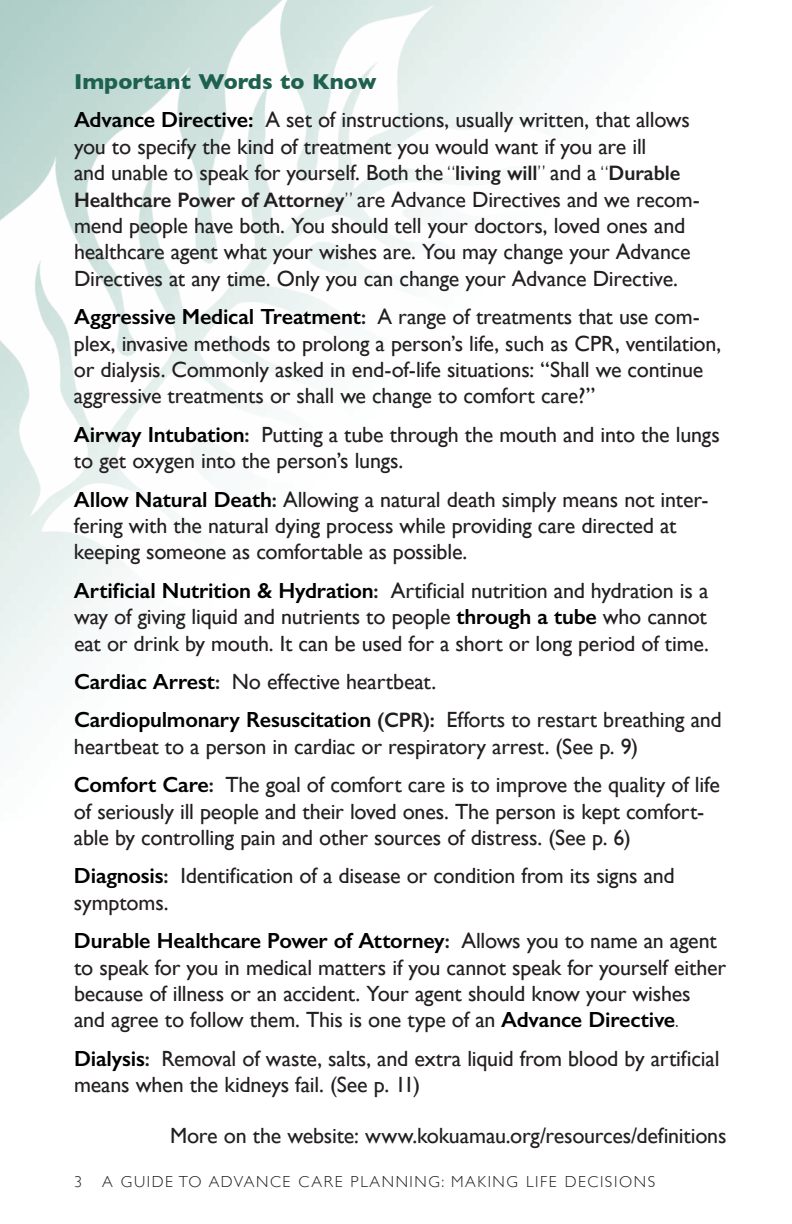
<style>
.page{position:relative;width:792px;height:1224px;background:#fff}
.page>*{position:absolute;margin:0;border:0;box-sizing:border-box;transform-origin:0 0}
.t1{font:22px/26.4px "Gill Sans";letter-spacing:-.01em;color:#231f20}
.t2{font:700 22px "Gill Sans";letter-spacing:.005em;color:#1e614f}
.t3{font:300 16px "Gill Sans";letter-spacing:.1em;color:#231f20}
.s1{font-weight:600;color:#000}
.s2{font-weight:300;font-size:21px}
.s3{font-weight:600;font-size:21px}
</style>
<div class="page">
<img style="left:0;top:0;width:623px;height:666px">
<p class="t2" style="left:74px;top:64px;width:304px">Important Words to Know</p>
<p class="t1" style="left:74px;top:107px;width:628px"><span class="s1">Advance Directive:</span> A set of instructions, usually written, that allows you to specify the kind of treatment you would want if you are ill<br>and unable to speak for yourself. Both the <span class="s2">“</span><span class="s3">living will</span><span class="s2">”</span> and a <span class="s2">“</span><span class="s3">Durable Healthcare Power of Attorney</span><span class="s2">”</span> are Advance Directives and we recom&shy;mend people have both. You should tell your doctors, loved ones and healthcare agent what your wishes are. You may change your Advance Directives at any time. Only you can change your Advance Directive.</p>
<p class="t1" style="left:74px;top:303px;width:649px"><span class="s1">Aggressive Medical Treatment</span><span class="s3">:</span> A range of treatments that use com&shy;plex, invasive methods to prolong a person’s life, such as CPR, ventilation, or dialysis. Commonly asked in end-of-life situations: “Shall we continue aggressive treatments or shall we change to comfort care?”</p>
<p class="t1" style="left:74px;top:421px;width:647px"><span class="s1">Airway Intubation</span><span class="s3">:</span> Putting a tube through the mouth and into the lungs to get oxygen into the person’s lungs.</p>
<p class="t1" style="left:74px;top:486px;width:636px"><span class="s1">Allow Natural Death</span><span class="s3">:</span> Allowing a natural death simply means not inter&shy;fering with the natural dying process while providing care directed at keeping someone as comfortable as possible.</p>
<p class="t1" style="left:74px;top:577px;width:636px;text-align:justify"><span class="s1">Artificial Nutrition &amp; Hydration</span><span class="s3">:</span> Artificial nutrition and hydration is a way of giving liquid and nutrients to people <span class="s1">through a tube</span> who cannot eat or drink by mouth. It can be used for a short or long period of time.</p>
<p class="t1" style="left:74px;top:668px;width:364px"><span class="s1">Cardiac Arrest</span><span class="s3">:</span> No effective heartbeat.</p>
<p class="t1" style="left:74px;top:707px;width:649px"><span class="s1">Cardiopulmonary Resuscitation</span> <span class="s3">(CPR):</span> Efforts to restart breathing and heartbeat to a person in cardiac or respiratory arrest. (See p. 9)</p>
<p class="t1" style="left:74px;top:771px;width:647px"><span class="s1">Comfort Care</span><span class="s3">:</span> The goal of comfort care is to improve the quality of life of seriously ill people and their loved ones. The person is kept comfort&shy;able by controlling pain and other sources of distress. (See p. 6)</p>
<p class="t1" style="left:74px;top:863px;width:602px"><span class="s1">Diagnosis</span><span class="s3">:</span> Identification of a disease or condition from its signs and symptoms.</p>
<p class="t1" style="left:74px;top:927px;width:654px"><span class="s1">Durable Healthcare Power of Attorney</span><span class="s3">:</span> Allows you to name an agent to speak for you in medical matters if you cannot speak for yourself either because of illness or an accident. Your agent should know your wishes and agree to follow them. This is one type of an <span class="s1">Advance Directive</span><span class="s2">.</span></p>
<p class="t1" style="left:74px;top:1045px;width:647px"><span class="s1">Dialysis</span><span class="s3">:</span> Removal of waste, salts, and extra liquid from blood by artificial means when the kidneys fail. (See p. 11)</p>
<p class="t1" style="left:170px;top:1122px;width:558px">More on the website: www.kokuamau.org/resources/definitions</p>
<p class="t3" style="left:74px;top:1169px;width:9px">3</p>
<p class="t3" style="left:102px;top:1169px;width:555px">A GUIDE TO ADVANCE CARE PLANNING: MAKING LIFE DECISIONS</p>
</div>
